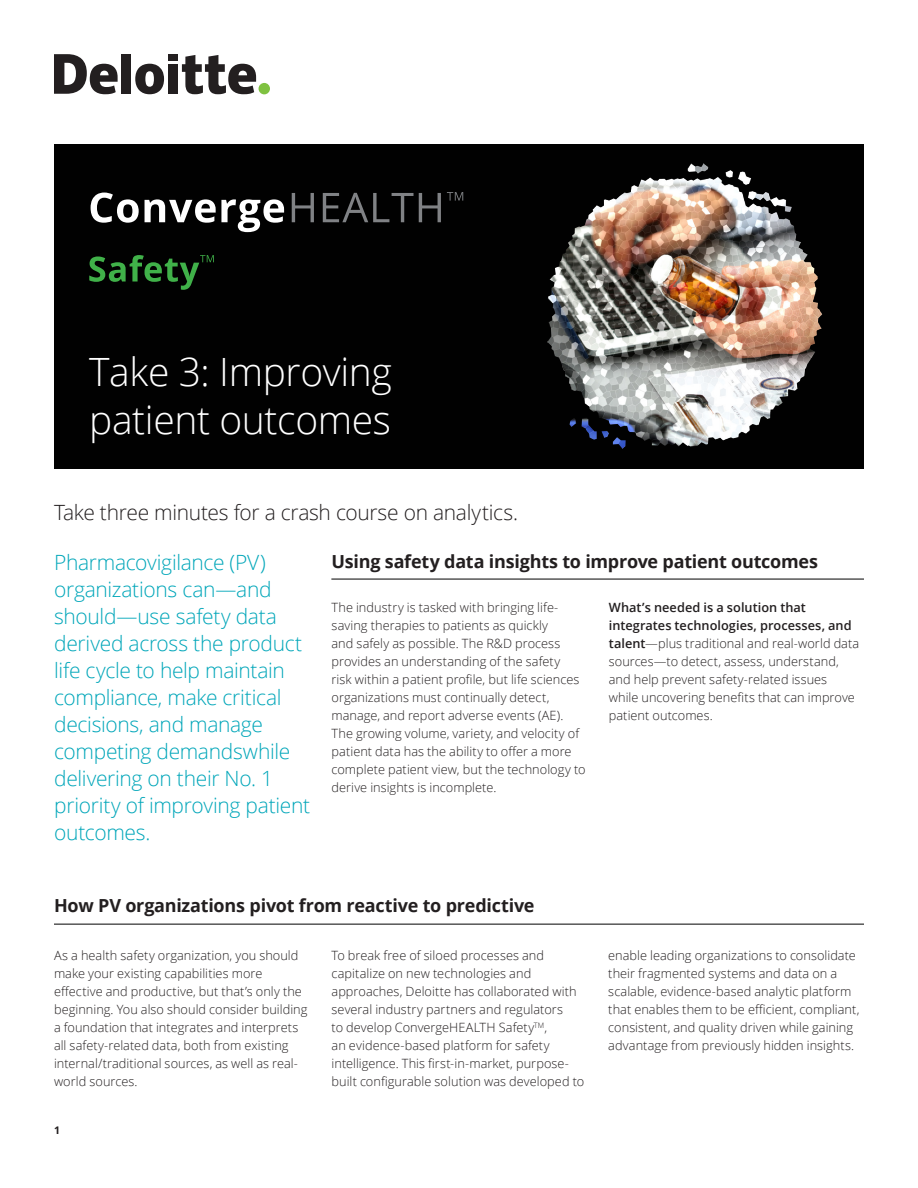
<style>
.page{position:relative;width:918px;height:1188px;background:#fff}
.page>*{position:absolute;margin:0;border:0;box-sizing:border-box;transform-origin:0 0}
.Story_headline_light{font:300 39px/48px "Open Sans";letter-spacing:-.01em;color:#fff}
.Quote_pullout_small{font:300 21px/27px "Open Sans";letter-spacing:-.015em;color:#00a6b9}
.Intro_body_light__14{font:300 21px "Open Sans";letter-spacing:-.015em;color:#231f20}
.Body_copy__8_5_12pt{font:700 18px "Open Sans";letter-spacing:-.015em;color:#231f20}
.Body_copy__8_5_12pt-2{font:300 12.75px/18px "Open Sans";letter-spacing:.005em;color:#231f20}
.Brochure_title___Lef{font:700 10.5px "Open Sans";color:#231f20}
.s1{font-weight:600}
</style>
<div class="page">
<div style="left:54px;top:145px;width:810px;height:324px;background:#010101"></div>
<img style="left:405px;top:144px;width:459px;height:305px">
<div style="left:89px;top:356px;width:416px;height:84px;background:#010101"></div>
<svg style="left:91px;top:193px;width:48px;height:30px"></svg>
<svg style="left:145px;top:199px;width:139px;height:33px"></svg>
<svg style="left:292px;top:193px;width:22px;height:29px"></svg>
<svg style="left:323px;top:193px;width:118px;height:29px"></svg>
<svg style="left:447px;top:192px;width:16px;height:9px"></svg>
<svg style="left:89px;top:255px;width:125px;height:35px"></svg>
<div style="left:259px;top:83px;width:11px;height:11px;background:#7fc241;border-radius:50%"></div>
<div style="left:121px;top:54px;width:10px;height:40px;background:#231f20"></div>
<svg style="left:135px;top:64px;width:29px;height:30px"></svg>
<div style="left:168px;top:64px;width:10px;height:30px;background:#231f20"></div>
<div style="left:168px;top:54px;width:10px;height:7px;background:#231f20"></div>
<svg style="left:182px;top:55px;width:74px;height:39px"></svg>
<svg style="left:54px;top:54px;width:64px;height:40px"></svg>
<hr style="left:331px;top:579px;width:533px;height:1px;background:#010101">
<hr style="left:54px;top:924px;width:810px;height:1px;background:#010101">
<p class="Story_headline_light" style="left:89px;top:347px;width:304px">Take 3: Improving patient outcomes</p>
<p class="Intro_body_light__14" style="left:54px;top:498px;width:466px">Take three minutes for a crash course on analytics.</p>
<p class="Quote_pullout_small" style="left:54px;top:549px;width:258px">Pharmacovigilance (PV) organizations can—and should—use safety data derived across the product life cycle to help maintain compliance, make critical decisions, and manage competing demandswhile delivering on their No. 1 priority of improving patient outcomes.</p>
<p class="Body_copy__8_5_12pt" style="left:331px;top:549px;width:488px">Using safety data insights to improve patient outcomes</p>
<p class="Body_copy__8_5_12pt-2" style="left:332px;top:598px;width:256px">The industry is tasked with bringing life&shy;saving therapies to patients as quickly<br>and safely as possible. The R&amp;D process provides an understanding of the safety<br>risk within a patient profile, but life sciences organizations must continually detect, manage, and report adverse events (AE).<br>The growing volume, variety, and velocity of patient data has the ability to offer a more complete patient view, but the technology to derive insights is incomplete.</p>
<p class="Body_copy__8_5_12pt-2" style="left:609px;top:598px;width:252px"><span class="s1">What’s needed is a solution that integrates technologies, processes, and talent</span>—plus traditional and real-world data sources—to detect, assess, understand, and help prevent safety-related issues while uncovering benefits that can improve patient outcomes.</p>
<p class="Body_copy__8_5_12pt" style="left:54px;top:893px;width:482px">How PV organizations pivot from reactive to predictive</p>
<p class="Body_copy__8_5_12pt-2" style="left:54px;top:946px;width:255px">As a health safety organization, you should make your existing capabilities more effective and productive, but that’s only the beginning. You also should consider building a foundation that integrates and interprets all safety-related data, both from existing internal/traditional sources, as well as real&shy;world sources.</p>
<p class="Body_copy__8_5_12pt-2" style="left:332px;top:946px;width:254px">To break free of siloed processes and capitalize on new technologies and approaches, Deloitte has collaborated with several industry partners and regulators<br>to develop ConvergeHEALTH Safety<sup>TM</sup>,<br>an evidence-based platform for safety intelligence. This first-in-market, purpose&shy;built configurable solution was developed to</p>
<p class="Body_copy__8_5_12pt-2" style="left:608px;top:946px;width:253px">enable leading organizations to consolidate their fragmented systems and data on a scalable, evidence-based analytic platform that enables them to be efficient, compliant, consistent, and quality driven while gaining advantage from previously hidden insights.</p>
<p class="Brochure_title___Lef" style="left:54px;top:1123px;width:7px">1</p>
</div>
